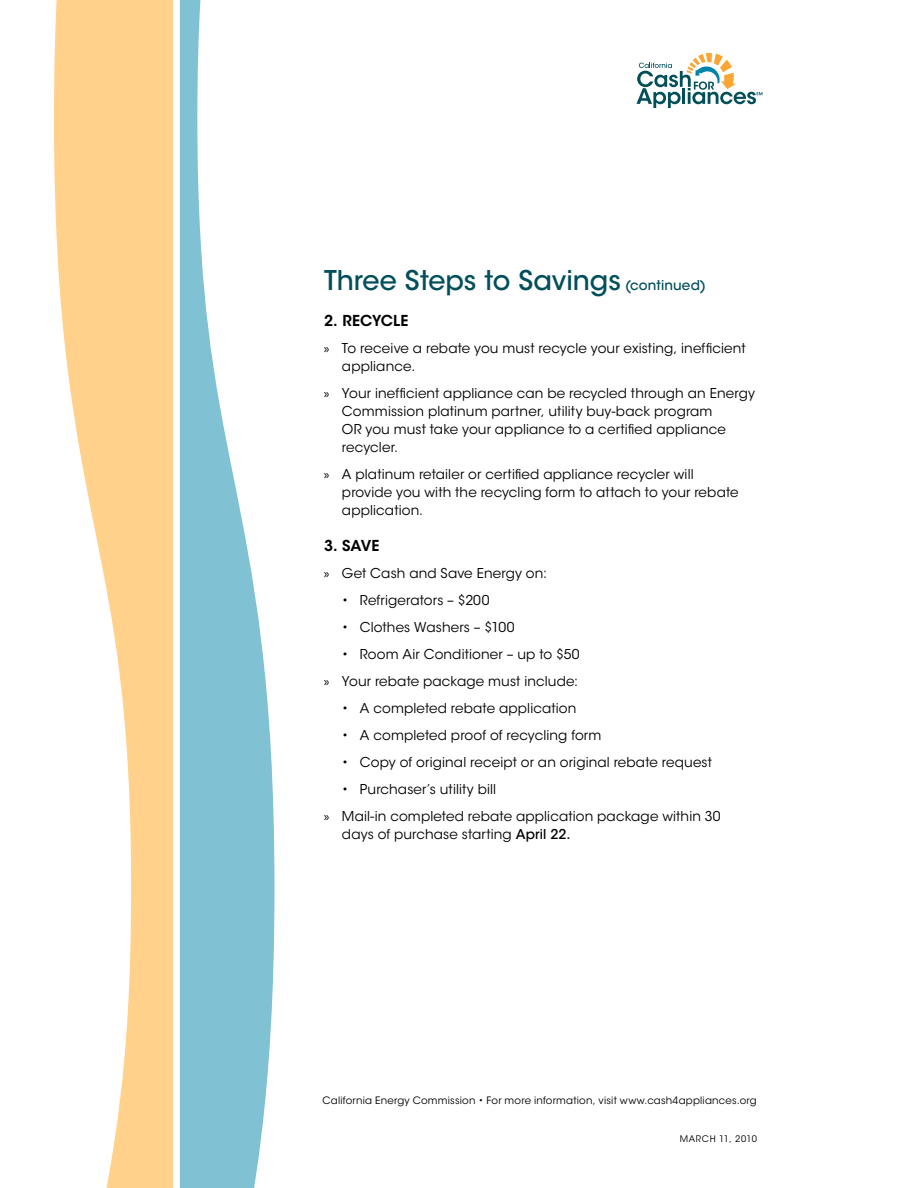
<style>
.page{position:relative;width:918px;height:1188px;background:#fff}
.page>*{position:absolute;margin:0;border:0;box-sizing:border-box;transform-origin:0 0}
.t1{font:500 27px "ITC Avant Garde Std";letter-spacing:-.005em;color:#004f5a}
.t2{font:600 15px "ITC Avant Garde Std";letter-spacing:.005em;color:#000}
.t3{font:13.5px/18px "ITC Avant Garde Std";letter-spacing:.01em;color:#000}
.t4{font:10.2px "ITC Avant Garde Std";letter-spacing:.02em;color:#000}
.t5{font:9px "ITC Avant Garde Std";letter-spacing:.075em;color:#000}
.s1{font-size:13.5px}
.s2{font-family:"Myriad Pro"}
.s3{font-weight:500}
</style>
<div class="page">
<svg style="left:54px;top:0;width:119px;height:1188px;fill:#ffd18b"></svg>
<svg style="left:180px;top:0;width:94px;height:1188px;fill:#80c1d4"></svg>
<svg style="left:636px;top:53px;width:126px;height:55px"></svg>
<h1 class="t1" style="left:324px;top:263px;width:384px">Three Steps to Savings <span class="s1">(continued)</span></h1>
<p class="t2" style="left:324px;top:311px;width:86px">2. RECYCLE</p>
<p class="t3" style="left:342px;top:339px;width:405px;text-indent:-18px"><span class="s2">»</span> To receive a rebate you must recycle your existing, inefficient appliance.</p>
<p class="t3" style="left:342px;top:384px;width:414px;text-indent:-18px"><span class="s2">»</span> Your inefficient appliance can be recycled through an Energy Commission platinum partner, utility buy-back program<br>OR you must take your appliance to a certified appliance recycler.</p>
<p class="t3" style="left:342px;top:465px;width:398px;text-indent:-18px"><span class="s2">»</span> A platinum retailer or certified appliance recycler will provide you with the recycling form to attach to your rebate application.</p>
<p class="t2" style="left:324px;top:536px;width:57px">3. SAVE</p>
<p class="t3" style="left:324px;top:564px;width:225px"><span class="s2">»</span> Get Cash and Save Energy on:</p>
<p class="t3" style="left:342px;top:591px;width:149px">• Refrigerators – $200</p>
<p class="t3" style="left:342px;top:618px;width:174px">• Clothes Washers – $100</p>
<p class="t3" style="left:324px;top:641px;width:257px;line-height:27px;text-align:right">• Room Air Conditioner – up to $50<br><span class="s2">»</span> Your rebate package must include:</p>
<p class="t3" style="left:342px;top:699px;width:236px">• A completed rebate application</p>
<p class="t3" style="left:342px;top:726px;width:261px">• A completed proof of recycling form</p>
<p class="t3" style="left:342px;top:753px;width:372px">• Copy of original receipt or an original rebate request</p>
<p class="t3" style="left:324px;top:776px;width:398px;line-height:27px;text-indent:18px">• Purchaser’s utility bill<br><span class="s2">»</span> Mail-in completed rebate application package within 30</p>
<p class="t3" style="left:342px;top:825px;width:230px">days of purchase starting <span class="s3">April 22.</span></p>
<p class="t4" style="left:322px;top:1094px;width:436px">California Energy Commission • For more information, visit www.cash4appliances.org</p>
<p class="t5" style="left:680px;top:1133px;width:79px">March 11, 2010</p>
</div>
